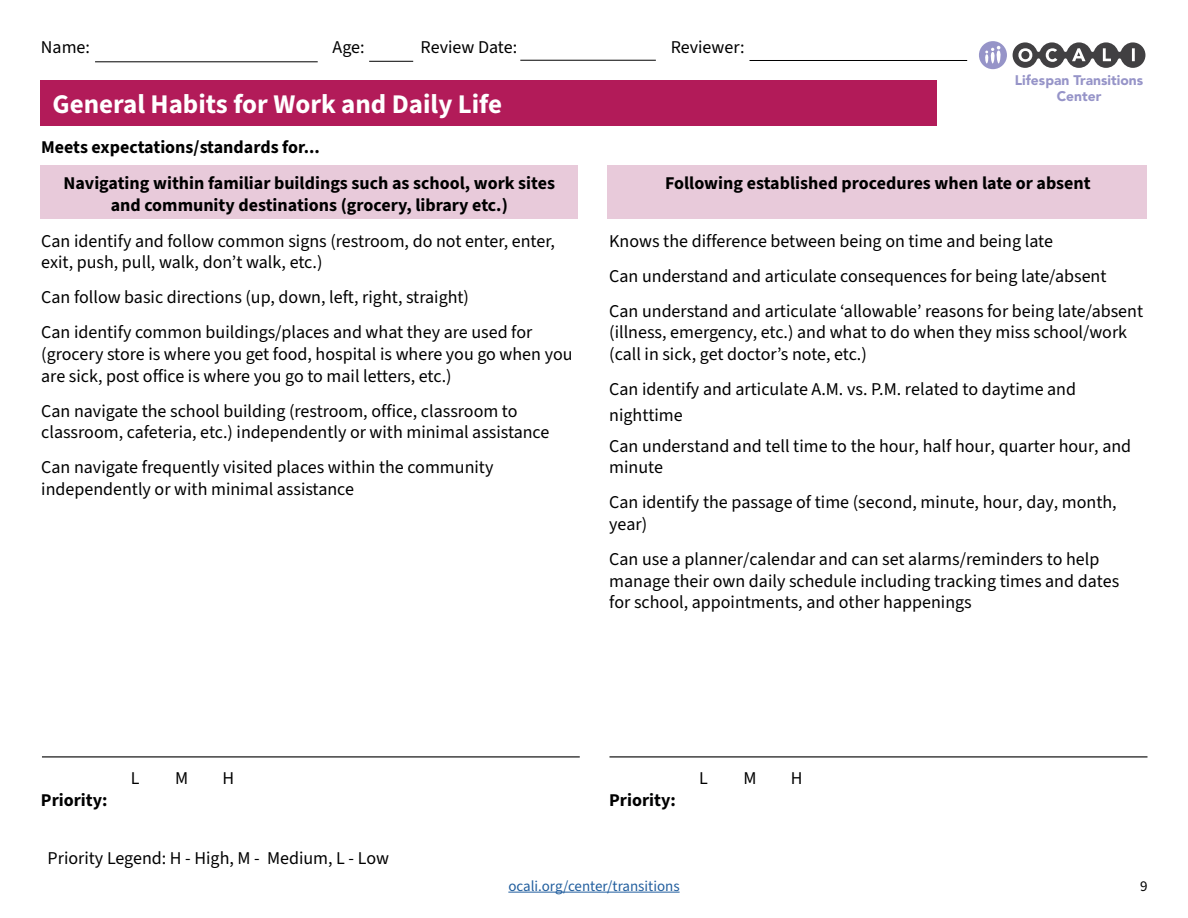
<style>
.page{position:relative;width:1188px;height:918px;background:#fff}
.page>*{position:absolute;margin:0;border:0;box-sizing:border-box;transform-origin:0 0}
.t1{font:700 27px "Source Sans 3";color:#fff}
.t2{font:18px/21.6px "Source Sans 3";color:#000}
.t3{font:700 18px/36px "Source Sans 3";color:#000}
.t4{font:15px "Source Sans 3";color:#215e9e}
.t5{font:15px "Source Sans 3";color:#000}
.t6{font:900 13.8px/16.6px "Avenir LT Std";color:#9694c8;text-align:center}
</style>
<div class="page">
<div style="left:40px;top:80px;width:897px;height:46px;background:#b21b59"></div>
<hr style="left:609px;top:756px;width:539px;height:1px;background:#000">
<hr style="left:42px;top:756px;width:538px;height:1px;background:#000">
<hr style="left:95px;top:62px;width:223px;height:1px;background:#000">
<hr style="left:369px;top:61px;width:44px;height:1px;background:#000">
<hr style="left:520px;top:60px;width:136px;height:1px;background:#000">
<hr style="left:750px;top:60px;width:217px;height:1px;background:#000">
<svg style="left:1013px;top:42px;width:132px;height:26px"></svg>
<div style="left:979px;top:41px;width:28px;height:28px;background:#9694c8;border-radius:50%"></div>
<svg style="left:985px;top:46px;width:16px;height:17px"></svg>
<div style="left:608px;top:165px;width:539px;height:54px;background:#e8cada"></div>
<div style="left:40px;top:165px;width:538px;height:54px;background:#e8cada"></div>
<hr style="left:508px;top:892px;width:172px;height:1px;background:#215e9e">
<p class="t2" style="left:41px;top:37px;width:51px">Name:</p>
<p class="t2" style="left:333px;top:37px;width:34px">Age:</p>
<p class="t2" style="left:421px;top:37px;width:98px">Review Date:</p>
<p class="t2" style="left:671px;top:37px;width:75px">Reviewer:</p>
<h1 class="t1" style="left:53px;top:86px;width:451px">General Habits for Work and Daily Life</h1>
<p class="t3" style="left:63px;top:129px;width:493px;text-indent:-22px">Meets expectations/standards for...<br>Navigating within familiar buildings such as school, work sites</p>
<h3 class="t3" style="left:111px;top:187px;width:399px">and community destinations (grocery, library etc.)</h3>
<p class="t2" style="left:41px;top:230px;width:515px">Can identify and follow common signs (restroom, do not enter, enter, exit, push, pull, walk, don’t walk, etc.)</p>
<p class="t2" style="left:41px;top:286px;width:429px">Can follow basic directions (up, down, left, right, straight)</p>
<p class="t2" style="left:41px;top:322px;width:533px">Can identify common buildings/places and what they are used for (grocery store is where you get food, hospital is where you go when you are sick, post office is where you go to mail letters, etc.)</p>
<p class="t2" style="left:41px;top:400px;width:510px">Can navigate the school building (restroom, office, classroom to classroom, cafeteria, etc.) independently or with minimal assistance</p>
<p class="t2" style="left:41px;top:457px;width:454px">Can navigate frequently visited places within the community independently or with minimal assistance</p>
<p class="t6" style="left:1015px;top:72px;width:130px">Lifespan Transitions<br>Center</p>
<h3 class="t3" style="left:665px;top:165px;width:427px">Following established procedures when late or absent</h3>
<p class="t2" style="left:609px;top:230px;width:445px">Knows the difference between being on time and being late</p>
<p class="t2" style="left:609px;top:265px;width:499px">Can understand and articulate consequences for being late/absent</p>
<p class="t2" style="left:609px;top:300px;width:535px">Can understand and articulate ‘allowable’ reasons for being late/absent (illness, emergency, etc.) and what to do when they miss school/work (call in sick, get doctor’s note, etc.)</p>
<p class="t2" style="left:609px;top:376px;width:468px;line-height:25.8px">Can identify and articulate A.M. vs. P.M. related to daytime and nighttime</p>
<p class="t2" style="left:609px;top:435px;width:524px">Can understand and tell time to the hour, half hour, quarter hour, and minute</p>
<p class="t2" style="left:609px;top:492px;width:509px">Can identify the passage of time (second, minute, hour, day, month, year)</p>
<p class="t2" style="left:609px;top:548px;width:512px">Can use a planner/calendar and can set alarms/reminders to help manage their own daily schedule including tracking times and dates for school, appointments, and other happenings</p>
<p class="t3" style="left:41px;top:782px;width:68px">Priority:</p>
<p class="t2" style="left:131px;top:768px;width:10px">L</p>
<p class="t2" style="left:175px;top:768px;width:15px">M</p>
<p class="t2" style="left:223px;top:768px;width:13px">H</p>
<p class="t2" style="left:48px;top:847px;width:343px">Priority Legend: H - High, M - Medium, L - Low</p>
<p class="t3" style="left:609px;top:782px;width:68px">Priority:</p>
<p class="t2" style="left:699px;top:768px;width:10px">L</p>
<p class="t2" style="left:744px;top:768px;width:15px">M</p>
<p class="t2" style="left:791px;top:768px;width:13px">H</p>
<p class="t4" style="left:508px;top:877px;width:173px">ocali.org/center/transitions</p>
<p class="t5" style="left:1140px;top:877px;width:9px">9</p>
</div>
